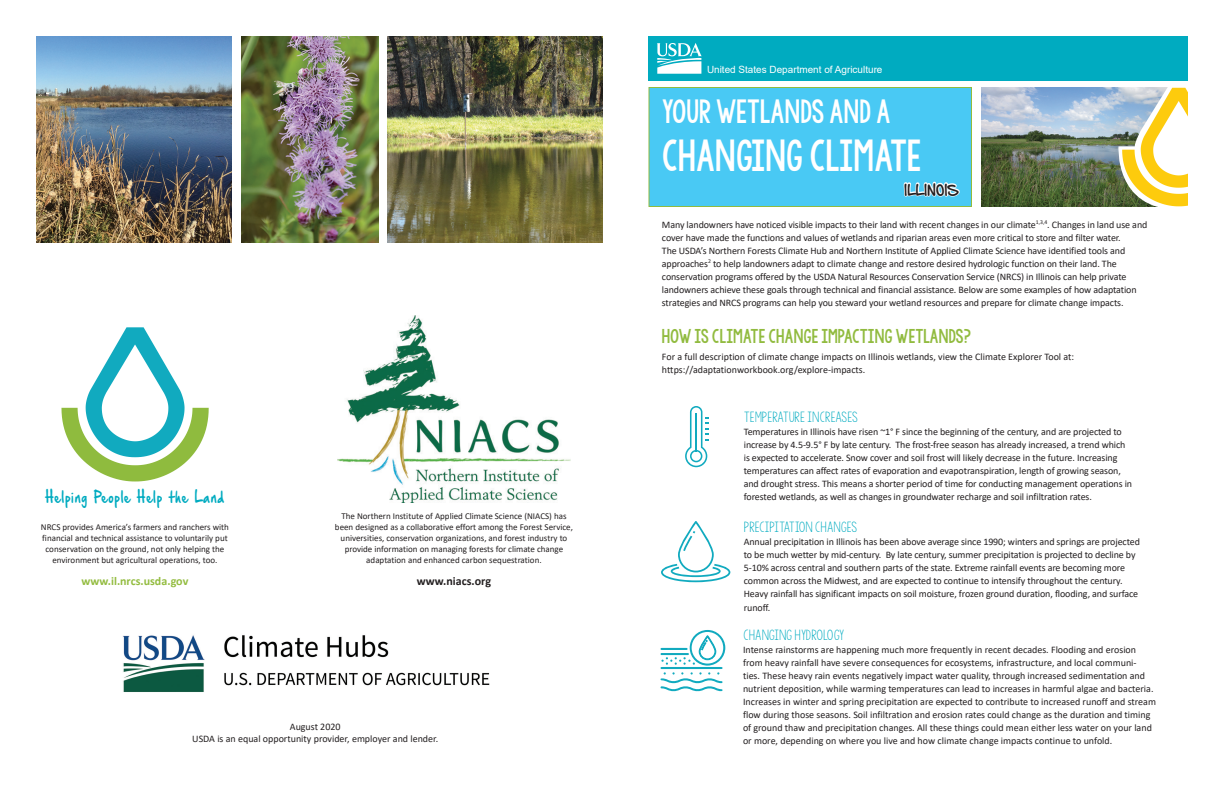
<style>
.page{position:relative;width:1224px;height:792px;background:#fff}
.page>*{position:absolute;margin:0;border:0;box-sizing:border-box;transform-origin:0 0}
.t1{font:42.4px "KG Sorry Not Sorry Chub";color:#fff;scale:.94 1}
.t2{font:31.8px "KG Sorry Not Sorry Chub";color:#fff;scale:.94 1}
.t3{font:18.9px "KG Sorry Not Sorry Chub";color:#91bb3f}
.t4{font:13.9px "KG Sorry Not Sorry";color:#00abc0}
.t5{font:13.8px "Hand Of Sean Demo";letter-spacing:.05em;color:#00abc0;scale:.8 1}
.t6{font:700 12px "Calibri";color:#93bc40}
.t7{font:700 12px "Calibri";color:#231f20}
.t8{font:12px "Hand Of Sean Demo";color:#231f20}
.t9{font:10px/13px "Calibri";letter-spacing:-.01em;color:#231f20}
.t10{font:10px "Arial";color:#fff}
.t11{font:9px/11px "Calibri";color:#231f20;text-align:center}
</style>
<div class="page">
<img style="left:981px;top:87px;width:133px;height:120px">
<div style="left:648px;top:36px;width:540px;height:45px;background:#00abc0"></div>
<svg style="left:657px;top:43px;width:45px;height:31px"></svg>
<div style="left:648px;top:87px;width:324px;height:120px;background:#49c9f4;border:1px solid #91bb3f"></div>
<svg style="left:1114px;top:87px;width:74px;height:120px"></svg>
<svg style="left:685px;top:406px;width:24px;height:61px"></svg>
<svg style="left:661px;top:521px;width:69px;height:61px"></svg>
<img style="left:36px;top:36px;width:196px;height:207px">
<img style="left:387px;top:36px;width:216px;height:207px">
<img style="left:241px;top:36px;width:138px;height:207px">
<svg style="left:61px;top:327px;width:148px;height:155px"></svg>
<img style="left:337px;top:315px;width:234px;height:187px">
<svg style="left:661px;top:630px;width:64px;height:61px"></svg>
<img style="left:123px;top:635px;width:367px;height:57px">
<svg style="left:902px;top:181px;width:59px;height:26px"></svg>
<p class="t5" style="left:45px;top:490px;width:225px">Helping People Help the Land</p>
<p class="t11" style="left:41px;top:521px;width:190px">NRCS provides America’s farmers and ranchers with financial and technical assistance to voluntarily put conservation on the ground, not only helping the environment but agricultural operations, too.</p>
<p class="t11" style="left:335px;top:511px;width:240px">The Northern Institute of Applied Climate Science (NIACS) has been designed as a collaborative effort among the Forest Service, universities, conservation organizations, and forest industry to provide information on managing forests for climate change adaptation and enhanced carbon sequestration.</p>
<p class="t6" style="left:82px;top:573px;width:108px">www.il.nrcs.usda.gov</p>
<p class="t7" style="left:417px;top:573px;width:76px">www.niacs.org</p>
<p class="t9" style="left:290px;top:720px;width:52px">August 2020</p>
<p class="t9" style="left:192px;top:732px;width:247px">USDA is an equal opportunity provider, employer and lender.</p>
<p class="t10" style="left:707px;top:62px;width:177px">United States Department of Agriculture</p>
<p class="t2" style="left:662px;top:93px;width:245px">YOUR WETLANDS AND A</p>
<p class="t1" style="left:662px;top:131px;width:278px">CHANGING CLIMATE</p>
<p class="t8" style="left:904px;top:184px;width:55px">ILLINOIS</p>
<p class="t9" style="left:662px;top:218px;width:487px">Many landowners have noticed visible impacts to their land with recent changes in our climate<sup>1,3,4</sup>. Changes in land use and cover have made the functions and values of wetlands and riparian areas even more critical to store and filter water.<br>The USDA’s Northern Forests Climate Hub and Northern Institute of Applied Climate Science have identified tools and approaches<sup>2</sup> to help landowners adapt to climate change and restore desired hydrologic function on their land. The conservation programs offered by the USDA Natural Resources Conservation Service (NRCS) in Illinois can help private landowners achieve these goals through technical and financial assistance. Below are some examples of how adaptation strategies and NRCS programs can help you steward your wetland resources and prepare for climate change impacts.</p>
<p class="t3" style="left:662px;top:325px;width:311px">HOW IS CLIMATE CHANGE IMPACTING WETLANDS?</p>
<p class="t9" style="left:662px;top:350px;width:414px">For a full description of climate change impacts on Illinois wetlands, view the Climate Explorer Tool at: https://adaptationworkbook.org/explore-impacts.</p>
<p class="t4" style="left:744px;top:410px;width:116px">TEMPERATURE INCREASES</p>
<p class="t9" style="left:744px;top:425px;width:390px">Temperatures in Illinois have risen ~1° F since the beginning of the century, and are projected to increase by 4.5-9.5° F by late century. The frost-free season has already increased, a trend which is expected to accelerate. Snow cover and soil frost will likely decrease in the future. Increasing temperatures can affect rates of evaporation and evapotranspiration, length of growing season, and drought stress. This means a shorter period of time for conducting management operations in forested wetlands, as well as changes in groundwater recharge and soil infiltration rates.</p>
<p class="t4" style="left:744px;top:519px;width:115px">PRECIPITATION CHANGES</p>
<p class="t9" style="left:744px;top:535px;width:398px">Annual precipitation in Illinois has been above average since 1990; winters and springs are projected to be much wetter by mid-century. By late century, summer precipitation is projected to decline by 5-10% across central and southern parts of the state. Extreme rainfall events are becoming more common across the Midwest, and are expected to continue to intensify throughout the century.<br>Heavy rainfall has significant impacts on soil moisture, frozen ground duration, flooding, and surface</p>
<p class="t9" style="left:744px;top:601px;width:28px">runoff.</p>
<p class="t4" style="left:743px;top:628px;width:103px">CHANGING HYDROLOGY</p>
<p class="t9" style="left:743px;top:643px;width:414px">Intense rainstorms are happening much more frequently in recent decades. Flooding and erosion from heavy rainfall have severe consequences for ecosystems, infrastructure, and local communi&shy;ties. These heavy rain events negatively impact water quality, through increased sedimentation and nutrient deposition, while warming temperatures can lead to increases in harmful algae and bacteria.<br>Increases in winter and spring precipitation are expected to contribute to increased runoff and stream flow during those seasons. Soil infiltration and erosion rates could change as the duration and timing of ground thaw and precipitation changes. All these things could mean either less water on your land or more, depending on where you live and how climate change impacts continue to unfold.</p>
</div>
